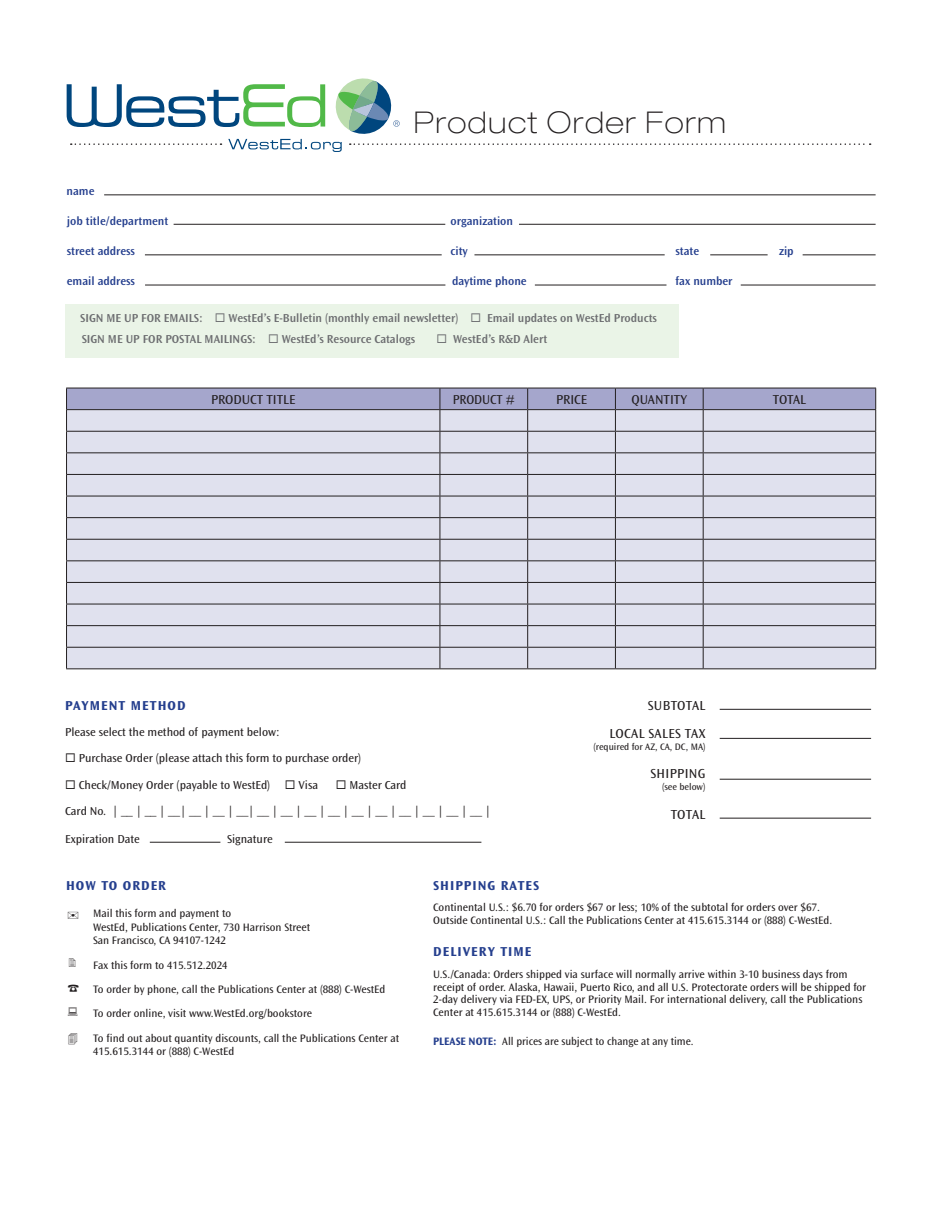
<style>
.page{position:relative;width:945px;height:1215px;background:#fff}
.page>*{position:absolute;margin:0;border:0;box-sizing:border-box;transform-origin:0 0}
.t1{font:100 expanded 30px "Helvetica Neue";letter-spacing:.05em;color:#231f20}
.t2{font:13.65px "Ocean Sans MM 403 475";letter-spacing:.025em;color:#231f20}
.t3{font:13.5px "Ocean Sans MM 648 475";letter-spacing:.095em;color:#253f8e}
.t4{font:13.5px "Ocean Sans MM 403 475";color:#231f20}
.t5{font:13.5px "Ocean Sans MM 403 475";color:#231f20;scale:.96 1}
.t6{font:12px "Ocean Sans MM 403 475";color:#231f20}
.t7{font:12px/21px "Ocean Sans MM 512 475";letter-spacing:.01em;color:#6c6d70}
.t8{font:12px "Ocean Sans MM 512 475";letter-spacing:.01em;color:#253f8e}
.t9{font:11.25px/12.8px "Ocean Sans MM 403 475";color:#231f20}
.t10{font:9.75px "Ocean Sans MM 403 475";color:#231f20}
.s1{font-family:"Ocean Sans MM 648 475";color:#253f8e}
</style>
<div class="page">
<div style="left:65px;top:304px;width:614px;height:54px;background:#eaf4e7"></div>
<hr style="left:803px;top:255px;width:73px;height:1px;background:#231f20">
<hr style="left:104px;top:195px;width:772px;height:1px;background:#231f20">
<hr style="left:174px;top:224px;width:271px;height:1px;background:#231f20">
<hr style="left:519px;top:224px;width:357px;height:1px;background:#231f20">
<hr style="left:145px;top:255px;width:297px;height:1px;background:#231f20">
<hr style="left:474px;top:255px;width:191px;height:1px;background:#231f20">
<hr style="left:710px;top:255px;width:58px;height:1px;background:#231f20">
<hr style="left:145px;top:285px;width:300px;height:1px;background:#231f20">
<hr style="left:535px;top:285px;width:131px;height:1px;background:#231f20">
<hr style="left:741px;top:285px;width:135px;height:1px;background:#231f20">
<hr style="left:720px;top:709px;width:151px;height:1px;background:#231f20">
<svg style="left:66px;top:388px;width:810px;height:280px;background:#d2d3e1"></svg>
<hr style="left:66px;top:668px;width:374px;height:1px;background:#231f20">
<hr style="left:440px;top:668px;width:88px;height:1px;background:#231f20">
<hr style="left:528px;top:668px;width:87px;height:1px;background:#231f20">
<hr style="left:615px;top:668px;width:88px;height:1px;background:#231f20">
<hr style="left:703px;top:668px;width:173px;height:1px;background:#231f20">
<hr style="left:720px;top:738px;width:151px;height:1px;background:#231f20">
<hr style="left:720px;top:779px;width:151px;height:1px;background:#231f20">
<hr style="left:720px;top:818px;width:151px;height:1px;background:#231f20">
<hr style="left:150px;top:842px;width:70px;height:1px;background:#231f20">
<hr style="left:285px;top:842px;width:196px;height:1px;background:#231f20">
<svg style="left:67px;top:78px;width:804px;height:74px"></svg>
<p class="t1" style="left:414px;top:105px;width:314px">Product Order Form</p>
<p class="t8" style="left:67px;top:184px;width:29px">name</p>
<p class="t8" style="left:67px;top:214px;width:103px">job title/department</p>
<p class="t8" style="left:451px;top:214px;width:64px">organization</p>
<p class="t8" style="left:67px;top:244px;width:70px">street address</p>
<p class="t8" style="left:451px;top:244px;width:19px">city</p>
<p class="t8" style="left:676px;top:244px;width:25px">state</p>
<p class="t8" style="left:779px;top:244px;width:16px">zip</p>
<p class="t8" style="left:67px;top:274px;width:70px">email address</p>
<p class="t8" style="left:452px;top:274px;width:76px">daytime phone</p>
<p class="t8" style="left:676px;top:274px;width:58px">fax number</p>
<p class="t7" style="left:80px;top:308px;width:578px">SIGN ME UP FOR EMAILS: ◻ WestEd’s E-Bulletin (monthly email newsletter) ◻ Email updates on WestEd Products<br>SIGN ME UP FOR POSTAL MAILINGS: ◻ WestEd’s Resource Catalogs</p>
<p class="t7" style="left:436px;top:329px;width:112px">◻ WestEd’s R&amp;D Alert</p>
<p class="t4" style="left:211px;top:392px;width:86px">PRODUCT TITLE</p>
<p class="t5" style="left:453px;top:392px;width:66px">PRODUCT #</p>
<p class="t4" style="left:556px;top:392px;width:32px">PRICE</p>
<p class="t4" style="left:632px;top:392px;width:57px">QUANTITY</p>
<p class="t4" style="left:773px;top:392px;width:35px">TOTAL</p>
<p class="t2" style="left:648px;top:697px;width:59px">SUBTOTAL</p>
<p class="t2" style="left:610px;top:726px;width:97px">LOCAL SALES TAX</p>
<p class="t10" style="left:593px;top:741px;width:114px">(required for AZ, CA, DC, MA)</p>
<p class="t2" style="left:651px;top:766px;width:56px">SHIPPING</p>
<p class="t10" style="left:662px;top:781px;width:45px">(see below)</p>
<p class="t2" style="left:671px;top:807px;width:36px">TOTAL</p>
<p class="t3" style="left:65px;top:698px;width:122px">PAYMENT METHOD</p>
<p class="t6" style="left:65px;top:726px;width:216px">Please select the method of payment below:</p>
<p class="t6" style="left:79px;top:752px;width:284px">Purchase Order (please attach this form to purchase order)</p>
<p class="t6" style="left:79px;top:778px;width:193px">Check/Money Order (payable to WestEd)</p>
<p class="t6" style="left:299px;top:778px;width:21px">Visa</p>
<p class="t6" style="left:349px;top:778px;width:59px">Master Card</p>
<p class="t6" style="left:65px;top:804px;width:427px">Card No. | __ | __ | __| __ | __ | __| __ | __ | __ | __ | __ | __ | __ | __ | __ | __ |</p>
<p class="t6" style="left:65px;top:832px;width:76px">Expiration Date</p>
<p class="t6" style="left:227px;top:832px;width:47px">Signature</p>
<p class="t3" style="left:66px;top:879px;width:101px">HOW TO ORDER</p>
<p class="t9" style="left:93px;top:908px;width:140px">Mail this form and payment to</p>
<p class="t9" style="left:93px;top:921px;width:219px;line-height:13.5px">WestEd, Publications Center, 730 Harrison Street<br>San Francisco, CA 94107-1242</p>
<p class="t9" style="left:93px;top:959px;width:136px">Fax this form to 415.512.2024</p>
<p class="t9" style="left:93px;top:983px;width:294px">To order by phone, call the Publications Center at (888) C-WestEd</p>
<p class="t9" style="left:93px;top:1007px;width:221px">To order online, visit www.WestEd.org/bookstore</p>
<p class="t9" style="left:93px;top:1031px;width:308px;line-height:13.5px">To find out about quantity discounts, call the Publications Center at<br>415.615.3144 or (888) C-WestEd</p>
<p class="t3" style="left:433px;top:878px;width:107px">SHIPPING RATES</p>
<p class="t9" style="left:433px;top:901px;width:401px">Continental U.S.: $6.70 for orders $67 or less; 10% of the subtotal for orders over $67.<br>Outside Continental U.S.: Call the Publications Center at 415.615.3144 or (888) C-WestEd.</p>
<p class="t3" style="left:433px;top:944px;width:99px">DELIVERY TIME</p>
<p class="t9" style="left:433px;top:968px;width:434px">U.S./Canada: Orders shipped via surface will normally arrive within 3-10 business days from receipt of order. Alaska, Hawaii, Puerto Rico, and all U.S. Protectorate orders will be shipped for 2-day delivery via FED-EX, UPS, or Priority Mail. For international delivery, call the Publications Center at 415.615.3144 or (888) C-WestEd.</p>
<p class="t9" style="left:433px;top:1035px;width:262px"><span class="s1">PLEASE NOTE:</span> All prices are subject to change at any time.</p>
</div>
